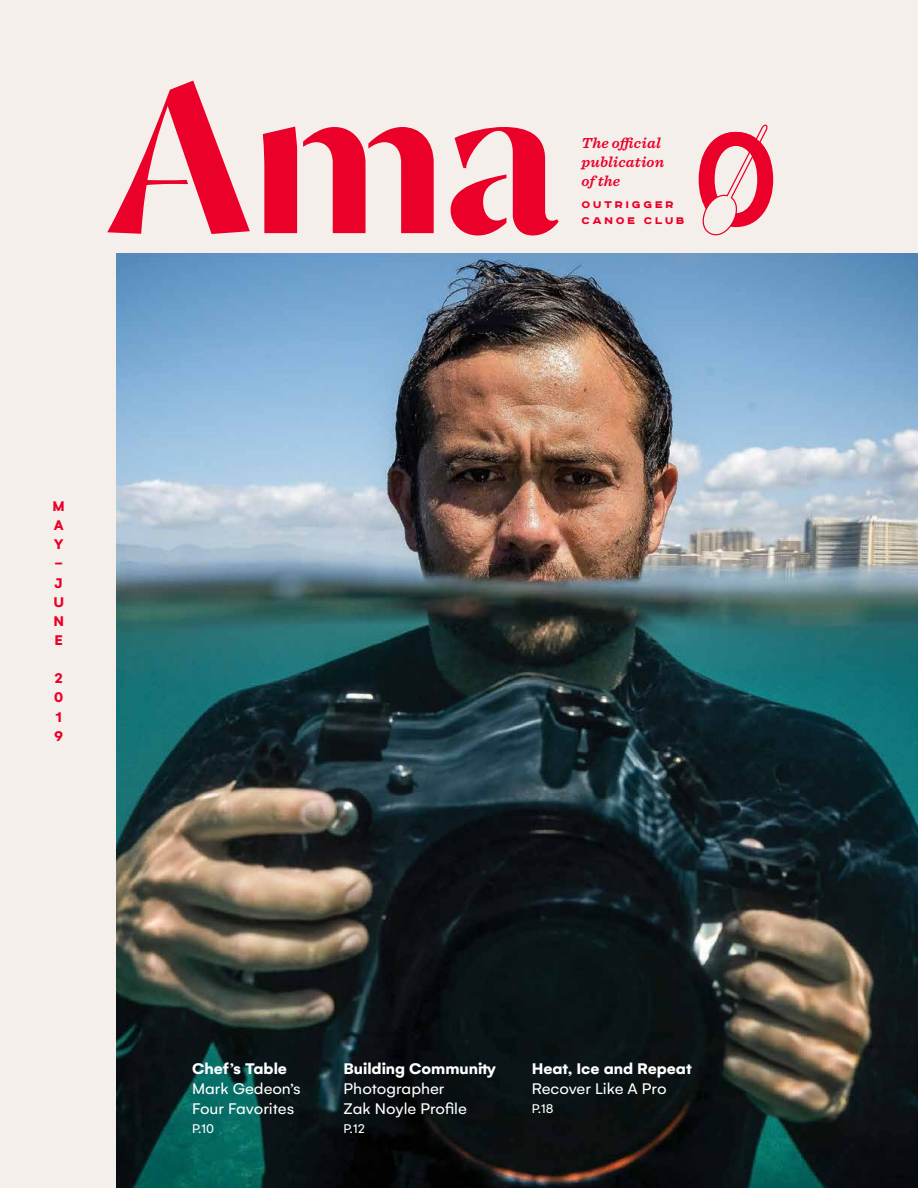
<style>
.page{position:relative;width:918px;height:1188px;background:#f4efea}
.page>*{position:absolute;margin:0;border:0;box-sizing:border-box;transform-origin:0 0}
.t1{font:16.65px/20.1px "Gelion";color:#fff}
.t2{font:700 16.65px "Gelion";color:#fff}
.t3{font:italic 600 15.15px/18.8px "Sentinel";letter-spacing:.01em;color:#ea0029}
.t4{font:700 15.15px/19.2px "Gelion";color:#ea0029}
.t5{font:13.65px "Gelion";color:#fff}
.t6{font:900 12.15px/15.8px "Road Radio";letter-spacing:.225em;color:#ea0029}
</style>
<div class="page">
<img style="left:116px;top:253px;width:802px;height:935px">
<svg style="left:107px;top:81px;width:452px;height:155px"></svg>
<svg style="left:699px;top:124px;width:74px;height:112px"></svg>
<p class="t4" style="left:53px;top:496px;width:14px">M<br>A<br>Y -<br>J<br>U<br>N<br>E</p>
<p class="t4" style="left:54px;top:669px;width:11px;text-align:justify">2<br>0<br>1<br>9</p>
<p class="t3" style="left:582px;top:133px;width:84px">The official publication of the</p>
<p class="t6" style="left:582px;top:197px;width:104px">OUTRIGGER<br>CANOE CLUB</p>
<p class="t2" style="left:192px;top:1058px;width:96px">Chef’s Table</p>
<p class="t1" style="left:192px;top:1078px;width:110px">Mark Gedeon’s<br>Four Favorites</p>
<p class="t5" style="left:192px;top:1121px;width:24px">P.10</p>
<p class="t2" style="left:344px;top:1058px;width:154px">Building Community</p>
<p class="t1" style="left:344px;top:1078px;width:125px">Photographer<br>Zak Noyle Profile</p>
<p class="t5" style="left:344px;top:1121px;width:23px">P.12</p>
<p class="t2" style="left:532px;top:1058px;width:161px">Heat, Ice and Repeat</p>
<p class="t1" style="left:532px;top:1078px;width:136px">Recover Like A Pro</p>
<p class="t5" style="left:532px;top:1101px;width:23px">P.18</p>
</div>
